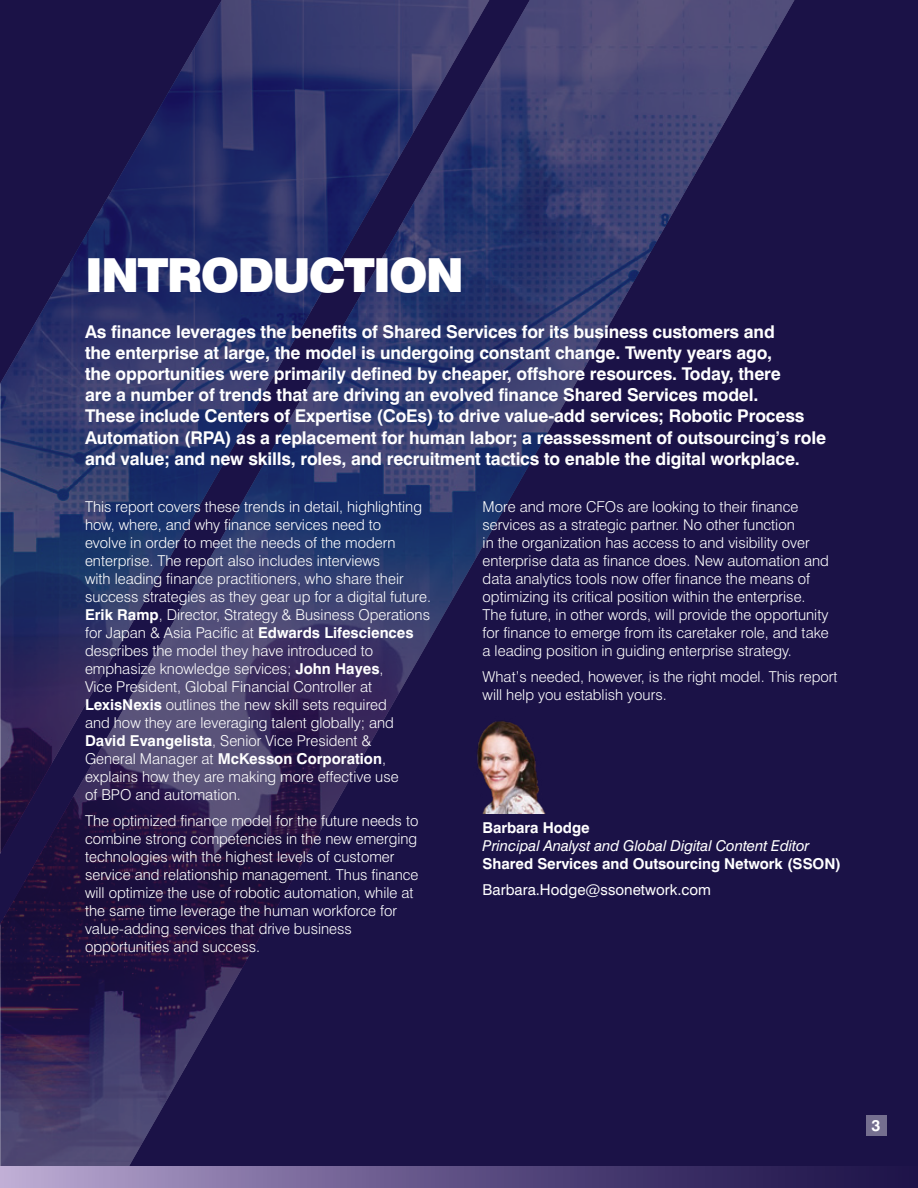
<style>
.page{position:relative;width:918px;height:1188px;background:#1b1247}
.page>*{position:absolute;margin:0;border:0;box-sizing:border-box;transform-origin:0 0}
.t1{font:900 46.95px "Swiss 721 BT";letter-spacing:-.04em;color:#fff}
.t2{font:700 17.7px/21.1px "Swiss 721 BT";letter-spacing:-.01em;color:#fff}
.t3{font:700 15.75px "Swiss 721 BT";color:#fff}
.t4{font:300 15px/18px "Swiss 721 BT";color:#fff}
.t5{font:700 15px "Swiss 721 BT";letter-spacing:-.005em;color:#fff}
.t6{font:italic 15px "Swiss 721 BT";letter-spacing:-.005em;color:#fff}
.t7{font:15px "Swiss 721 BT";color:#fff}
.s1{font-weight:700}
</style>
<div class="page">
<img style="left:0;top:0;width:795px;height:1167px">
<img style="left:473px;top:717px;width:75px;height:96px">
<div style="left:0;top:1167px;width:918px;height:21px;background:linear-gradient(to right,#b6a4d0,#120841)"></div>
<svg style="left:0;top:1167px;width:1px;height:21px"></svg>
<div style="left:866px;top:1115px;width:20px;height:21px;background:#756f8f"></div>
<h1 class="t1" style="left:85px;top:247px;width:381px">INTRODUCTION</h1>
<p class="t2" style="left:85px;top:321px;width:743px">As finance leverages the benefits of Shared Services for its business customers and<br>the enterprise at large, the model is undergoing constant change. Twenty years ago,<br>the opportunities were primarily defined by cheaper, offshore resources. Today, there<br>are a number of trends that are driving an evolved finance Shared Services model.<br>These include Centers of Expertise (CoEs) to drive value-add services; Robotic Process Automation (RPA) as a replacement for human labor; a reassessment of outsourcing’s role and value; and new skills, roles, and recruitment tactics to enable the digital workplace.</p>
<p class="t4" style="left:85px;top:497px;width:347px">This report covers these trends in detail, highlighting how, where, and why finance services need to<br>evolve in order to meet the needs of the modern enterprise. The report also includes interviews<br>with leading finance practitioners, who share their success strategies as they gear up for a digital future.<br><span class="s1">Erik Ramp</span>, Director, Strategy &amp; Business Operations for Japan &amp; Asia Pacific at <span class="s1">Edwards Lifesciences </span>describes the model they have introduced to emphasize knowledge services; <span class="s1">John Hayes</span>,<br>Vice President, Global Financial Controller at <span class="s1">LexisNexis</span> outlines the new skill sets required<br>and how they are leveraging talent globally; and <span class="s1">David Evangelista</span>, Senior Vice President &amp;<br>General Manager at <span class="s1">McKesson Corporation</span>, explains how they are making more effective use<br>of BPO and automation.</p>
<p class="t4" style="left:85px;top:812px;width:335px">The optimized finance model for the future needs to combine strong competencies in the new emerging technologies with the highest levels of customer service and relationship management. Thus finance will optimize the use of robotic automation, while at the same time leverage the human workforce for value-adding services that drive business opportunities and success.</p>
<p class="t4" style="left:483px;top:497px;width:348px">More and more CFOs are looking to their finance services as a strategic partner. No other function<br>in the organization has access to and visibility over enterprise data as finance does. New automation and data analytics tools now offer finance the means of optimizing its critical position within the enterprise.<br>The future, in other words, will provide the opportunity for finance to emerge from its caretaker role, and take a leading position in guiding enterprise strategy.</p>
<p class="t4" style="left:483px;top:668px;width:356px">What’s needed, however, is the right model. This report will help you establish yours.</p>
<p class="t5" style="left:483px;top:818px;width:109px">Barbara Hodge</p>
<p class="t6" style="left:483px;top:837px;width:328px">Principal Analyst and Global Digital Content Editor</p>
<p class="t5" style="left:483px;top:854px;width:360px">Shared Services and Outsourcing Network (SSON)</p>
<p class="t7" style="left:483px;top:881px;width:230px">Barbara.Hodge@ssonetwork.com</p>
<p class="t3" style="left:872px;top:1116px;width:10px">3</p>
</div>
